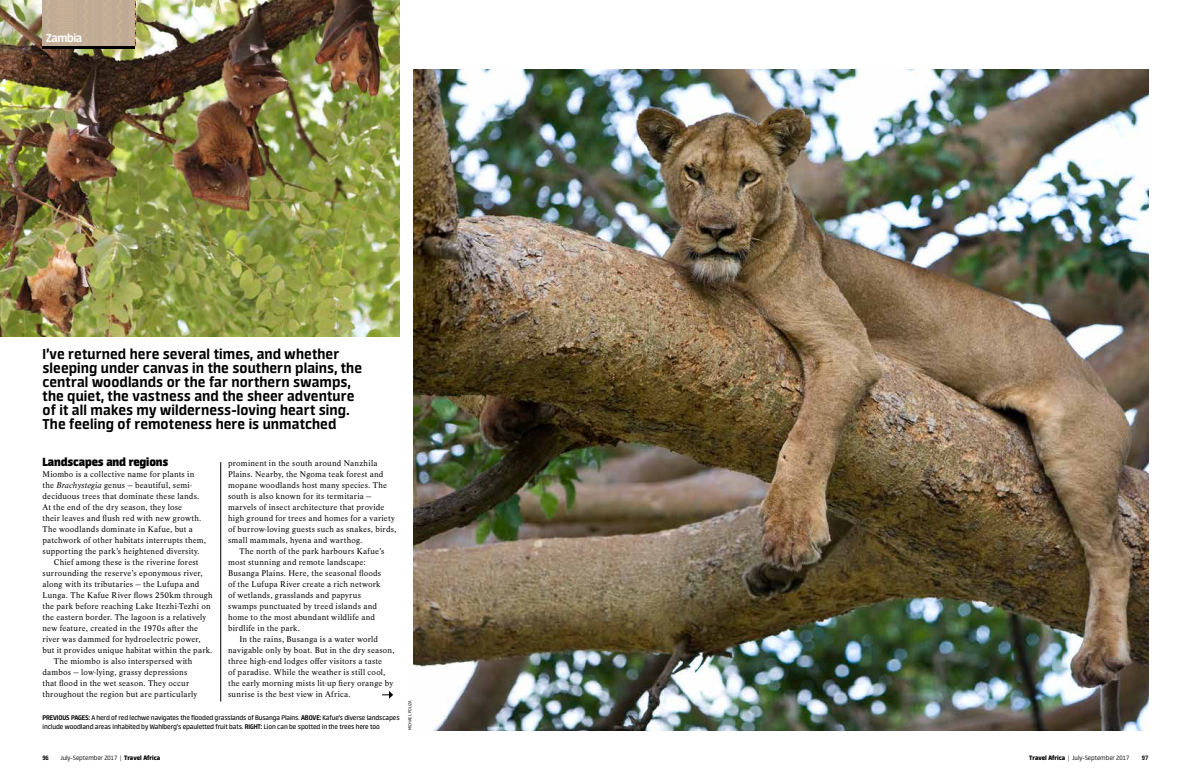
<style>
.page{position:relative;width:1191px;height:780px;background:#fff}
.page>*{position:absolute;margin:0;border:0;box-sizing:border-box;transform-origin:0 0}
.t1{font:700 16px/14px "Neuron Angled";letter-spacing:.005em;color:#000}
.t2{font:13px "Neuron Angled";letter-spacing:-.01em;color:#000}
.t3{font:700 13px "Neuron Angled";letter-spacing:-.03em;color:#fff}
.t4{font:8.7px/11px "Lyon";letter-spacing:.025em;color:#000}
.t5{font:7.5px/9px "Neuron Angled";letter-spacing:-.015em;color:#000}
.t6{font:300 7px "Neuron Angled";color:#000}
.t7{font:700 7px "Neuron Angled";color:#000}
.t8{font:300 5px "Neuron Angled";color:#000}
.s1{font-style:italic}
.s2{font-weight:700}
.s3{font-family:"Neuron Angled Xl";font-weight:400}
.s4{font-weight:800}
</style>
<div class="page">
<img style="left:0;top:0;width:400px;height:336px">
<div style="left:43px;top:0;width:92px;height:48px;background:#000"></div>
<div style="left:43px;top:0;width:92px;height:46px;background:#c0ac95"></div>
<svg style="left:382px;top:691px;width:11px;height:7px"></svg>
<img style="left:414px;top:70px;width:734px;height:660px">
<hr style="left:220px;top:462px;width:1px;height:239px;background:#000">
<h2 class="t3" style="left:46px;top:31px;width:37px">Zambia</h2>
<p class="t1" style="left:43px;top:346px;width:321px">I’ve returned here several times, and whether sleeping under canvas in the southern plains, the central woodlands or the far northern swamps, the quiet, the vastness and the sheer adventure of it all makes my wilderness-loving heart sing.<br>The feeling of remoteness here is unmatched</p>
<h2 class="t2" style="left:43px;top:454px;width:127px">Landscapes and regions</h2>
<p class="t4" style="left:43px;top:468px;width:153px">Miombo is a collective name for plants in</p>
<p class="t4" style="left:43px;top:479px;width:151px">the <span class="s1">Brachystegia</span> genus — beautiful, semi-</p>
<p class="t4" style="left:43px;top:490px;width:158px">deciduous trees that dominate these lands.</p>
<p class="t4" style="left:43px;top:501px;width:141px">At the end of the dry season, they lose</p>
<p class="t4" style="left:43px;top:512px;width:160px">their leaves and flush red with new growth.</p>
<p class="t4" style="left:43px;top:523px;width:152px">The woodlands dominate in Kafue, but a</p>
<p class="t4" style="left:43px;top:534px;width:165px">patchwork of other habitats interrupts them,</p>
<p class="t4" style="left:43px;top:545px;width:159px">supporting the park’s heightened diversity.</p>
<p class="t4" style="left:54px;top:556px;width:146px">Chief among these is the riverine forest</p>
<p class="t4" style="left:43px;top:567px;width:162px">surrounding the reserve’s eponymous river,</p>
<p class="t4" style="left:43px;top:578px;width:158px">along with its tributaries — the Lufupa and</p>
<p class="t4" style="left:43px;top:589px;width:172px">Lunga. The Kafue River flows 250km through</p>
<p class="t4" style="left:43px;top:600px;width:170px">the park before reaching Lake Itezhi-Tezhi on</p>
<p class="t4" style="left:43px;top:611px;width:165px">the eastern border. The lagoon is a relatively</p>
<p class="t4" style="left:43px;top:622px;width:157px">new feature, created in the 1970s after the</p>
<p class="t4" style="left:43px;top:633px;width:160px">river was dammed for hydroelectric power,</p>
<p class="t4" style="left:43px;top:644px;width:171px">but it provides unique habitat within the park.</p>
<p class="t4" style="left:54px;top:655px;width:140px">The miombo is also interspersed with</p>
<p class="t4" style="left:43px;top:666px;width:146px">dambos — low-lying, grassy depressions</p>
<p class="t4" style="left:43px;top:677px;width:148px">that flood in the wet season. They occur</p>
<p class="t4" style="left:43px;top:688px;width:156px">throughout the region but are particularly</p>
<p class="t4" style="left:228px;top:457px;width:170px">prominent in the south around Nanzhila Plains. Nearby, the Ngoma teak forest and mopane woodlands host many species. The south is also known for its termitaria — marvels of insect architecture that provide high ground for trees and homes for a variety of burrow-loving guests such as snakes, birds, small mammals, hyena and warthog.</p>
<p class="t4" style="left:228px;top:545px;width:158px;text-indent:11px">The north of the park harbours Kafue’s most stunning and remote landscape:<br>Busanga Plains. Here, the seasonal floods of the Lufupa River create a rich network of wetlands, grasslands and papyrus swamps punctuated by treed islands and home to the most abundant wildlife and birdlife in the park.</p>
<p class="t4" style="left:228px;top:633px;width:168px;text-indent:11px">In the rains, Busanga is a water world navigable only by boat. But in the dry season, three high-end lodges offer visitors a taste<br>of paradise. While the weather is still cool, the early morning mists lit-up fiery orange by sunrise is the best view in Africa.</p>
<p class="t5" style="left:43px;top:713px;width:358px"><span class="s2">PREVIOUS PAGES:</span> A herd of red lechwe navigates the flooded grasslands of Busanga Plains. <span class="s2">ABOVE:</span> Kafue’s diverse landscapes include woodland areas inhabited by Wahlberg’s epauletted fruit bats. <span class="s2">RIGHT:</span> Lion can be spotted in the trees here too</p>
<p class="t8" style="left:407px;top:730px;width:31px;rotate:-90deg">MICHAEL POLIZA</p>
<p class="t7" style="left:42px;top:754px;width:8px">96</p>
<p class="t6" style="left:60px;top:754px;width:101px">July-September 2017 <span class="s3">|</span> <span class="s4">Travel Africa</span></p>
<p class="t6" style="left:1029px;top:754px;width:102px"><span class="s4">Travel Africa</span> <span class="s3">|</span> July-September 2017</p>
<p class="t7" style="left:1142px;top:754px;width:8px">97</p>
</div>
